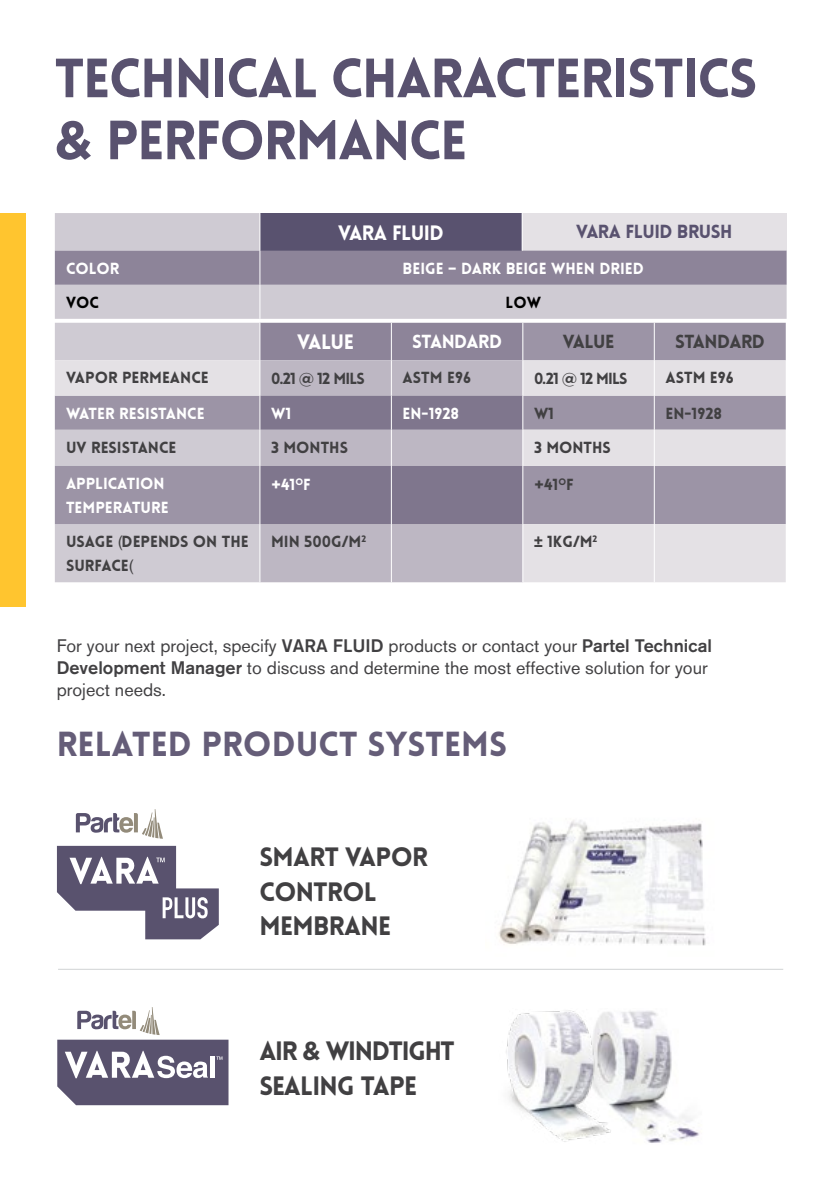
<style>
.page{position:relative;width:840px;height:1191px;background:#fff}
.page>*{position:absolute;margin:0;border:0;box-sizing:border-box;transform-origin:0 0}
.t1{font:900 54px/62px "Lovelo";letter-spacing:-.025em;color:#59526f}
.t2{font:900 34px "Lovelo";color:#655d78}
.t3{font:900 26px/34.8px "Lovelo";letter-spacing:-.025em;color:#414042}
.t4{font:900 26px/34.4px "Lovelo";letter-spacing:-.05em;color:#414042}
.t5{font:900 20.4px "Lovelo";letter-spacing:-.025em;color:#fff}
.t6{font:900 18.6px "Lovelo";letter-spacing:-.025em;color:#59526f}
.t7{font:900 18.6px "Lovelo";letter-spacing:-.025em;color:#414042}
.t8{font:900 18.6px "Lovelo";letter-spacing:-.025em;color:#fff}
.t9{font:18px/22px "Akzidenz Grotesk BQ";color:#414042}
.t10{font:900 15.8px/24px "Lovelo";color:#414042}
.t11{font:900 15.8px/24px "Lovelo";color:#fff}
.t12{font:900 15.8px "Lovelo";color:#000}
.s1{font-family:"Gotham HTF";font-weight:700}
.s2{font-family:"Arial";font-weight:700}
.s3{font-weight:500}
</style>
<div class="page">
<div style="left:0;top:213px;width:25px;height:394px;background:#ffc52f"></div>
<div style="left:55px;top:213px;width:731px;height:106px;background:#cfcbd3"></div>
<div style="left:260px;top:213px;width:262px;height:38px;background:#59526f"></div>
<div style="left:522px;top:213px;width:264px;height:38px;background:#e4e1e5"></div>
<div style="left:55px;top:251px;width:731px;height:34px;background:#8d8499"></div>
<hr style="left:259px;top:213px;width:1px;height:38px;background:#fff">
<hr style="left:521px;top:213px;width:1px;height:38px;background:#fff">
<hr style="left:259px;top:251px;width:1px;height:34px;background:#fff">
<hr style="left:259px;top:285px;width:1px;height:34px;background:#fff">
<svg style="left:55px;top:323px;width:730px;height:37px;background:#a59eae"></svg>
<svg style="left:55px;top:360px;width:730px;height:222px;background:#c2bdc7"></svg>
<div style="left:260px;top:360px;width:262px;height:222px;background:#bdb7c3"></div>
<svg style="left:260px;top:395px;width:262px;height:129px;background:#91899c"></svg>
<hr style="left:259px;top:323px;width:1px;height:37px;background:#fff">
<hr style="left:391px;top:323px;width:1px;height:37px;background:#fff">
<hr style="left:259px;top:360px;width:1px;height:35px;background:#fff">
<hr style="left:391px;top:360px;width:1px;height:35px;background:#fff">
<hr style="left:259px;top:395px;width:1px;height:35px;background:#fff">
<hr style="left:391px;top:395px;width:1px;height:35px;background:#fff">
<hr style="left:259px;top:430px;width:1px;height:36px;background:#fff">
<hr style="left:391px;top:430px;width:1px;height:36px;background:#fff">
<hr style="left:259px;top:466px;width:1px;height:58px;background:#fff">
<hr style="left:391px;top:466px;width:1px;height:58px;background:#fff">
<hr style="left:259px;top:524px;width:1px;height:58px;background:#fff">
<hr style="left:391px;top:524px;width:1px;height:58px;background:#fff">
<hr style="left:522px;top:323px;width:1px;height:37px;background:#fff">
<hr style="left:522px;top:360px;width:1px;height:35px;background:#fff">
<hr style="left:522px;top:395px;width:1px;height:35px;background:#fff">
<hr style="left:522px;top:430px;width:1px;height:36px;background:#fff">
<hr style="left:522px;top:466px;width:1px;height:58px;background:#fff">
<hr style="left:522px;top:524px;width:1px;height:58px;background:#fff">
<hr style="left:653px;top:323px;width:1px;height:37px;background:#fff">
<hr style="left:653px;top:360px;width:1px;height:35px;background:#fff">
<hr style="left:653px;top:395px;width:1px;height:35px;background:#fff">
<hr style="left:653px;top:430px;width:1px;height:36px;background:#fff">
<hr style="left:653px;top:466px;width:1px;height:58px;background:#fff">
<hr style="left:653px;top:524px;width:1px;height:58px;background:#fff">
<img style="left:498px;top:820px;width:208px;height:126px">
<svg style="left:76px;top:809px;width:87px;height:29px"></svg>
<svg style="left:57px;top:846px;width:162px;height:93px"></svg>
<svg style="left:57px;top:1007px;width:171px;height:98px"></svg>
<div style="left:210px;top:1056px;width:5px;height:21px;background:#fff"></div>
<img style="left:622px;top:1011px;width:77px;height:132px">
<img style="left:506px;top:1010px;width:116px;height:132px">
<hr style="left:58px;top:968px;width:724px;height:1px;background:#d1d3d4">
<h1 class="t1" style="left:55px;top:48px;width:703px">TECHNICAL CHARACTERISTICS <span class="s1">&amp;</span> PERFORMANCE</h1>
<p class="t5" style="left:338px;top:220px;width:107px">VARA FLUID</p>
<p class="t6" style="left:576px;top:220px;width:158px">VARA FLUID BRUSH</p>
<p class="t11" style="left:66px;top:256px;width:55px">COLOR</p>
<p class="t11" style="left:402px;top:256px;width:242px">BEIGE – DARK BEIGE WHEN DRIED</p>
<p class="t12" style="left:66px;top:292px;width:34px">VOC</p>
<p class="t12" style="left:505px;top:292px;width:37px">LOW</p>
<p class="t5" style="left:297px;top:329px;width:58px">VALUE</p>
<p class="t8" style="left:412px;top:330px;width:91px">STANDARD</p>
<p class="t7" style="left:562px;top:330px;width:53px">VALUE</p>
<p class="t7" style="left:674px;top:330px;width:91px">STANDARD</p>
<p class="t10" style="left:66px;top:366px;width:144px">VAPOR PERMEANCE</p>
<p class="t10" style="left:271px;top:367px;width:95px">0.21 <span class="s1">@</span> 12 MILS</p>
<p class="t10" style="left:402px;top:366px;width:70px">ASTM E96</p>
<p class="t10" style="left:533px;top:367px;width:95px">0.21 <span class="s1">@</span> 12 MILS</p>
<p class="t10" style="left:665px;top:366px;width:70px">ASTM E96</p>
<p class="t11" style="left:66px;top:401px;width:140px">WATER RESISTANCE</p>
<p class="t11" style="left:271px;top:401px;width:22px">W1</p>
<p class="t11" style="left:402px;top:401px;width:58px">EN-1928</p>
<p class="t10" style="left:533px;top:401px;width:22px">W1</p>
<p class="t10" style="left:665px;top:401px;width:58px">EN-1928</p>
<p class="t10" style="left:66px;top:435px;width:112px">UV RESISTANCE</p>
<p class="t10" style="left:271px;top:435px;width:78px">3 MONTHS</p>
<p class="t10" style="left:533px;top:435px;width:78px">3 MONTHS</p>
<p class="t11" style="left:66px;top:471px;width:104px">APPLICATION<br>TEMPERATURE</p>
<p class="t11" style="left:271px;top:473px;width:41px"><span class="s1">+</span>41<sup>O</sup>F</p>
<p class="t10" style="left:533px;top:473px;width:41px"><span class="s1">+</span>41<sup>O</sup>F</p>
<p class="t10" style="left:66px;top:530px;width:184px">USAGE (DEPENDS ON THE<br>SURFACE</p>
<p class="t10" style="left:271px;top:530px;width:96px">MIN 500G/M<sup>2</sup></p>
<p class="t10" style="left:533px;top:530px;width:65px"><span class="s2">±</span> 1KG/M<sup>2</sup></p>
<p class="t9" style="left:57px;top:634px;width:656px">For your next project, specify <span class="s3">VARA FLUID</span> products or contact your <span class="s3">Partel Technical<br>Development Manager</span> to discuss and determine the most effective solution for your project needs.</p>
<h2 class="t2" style="left:57px;top:723px;width:451px">RELATED PRODUCT SYSTEMS</h2>
<h3 class="t3" style="left:259px;top:839px;width:170px">SMART VAPOR<br>CONTROL<br>MEMBRANE</h3>
<h3 class="t4" style="left:259px;top:1034px;width:197px">AIR <span class="s1">&amp;</span> WINDTIGHT<br>SEALING TAPE</h3>
</div>
